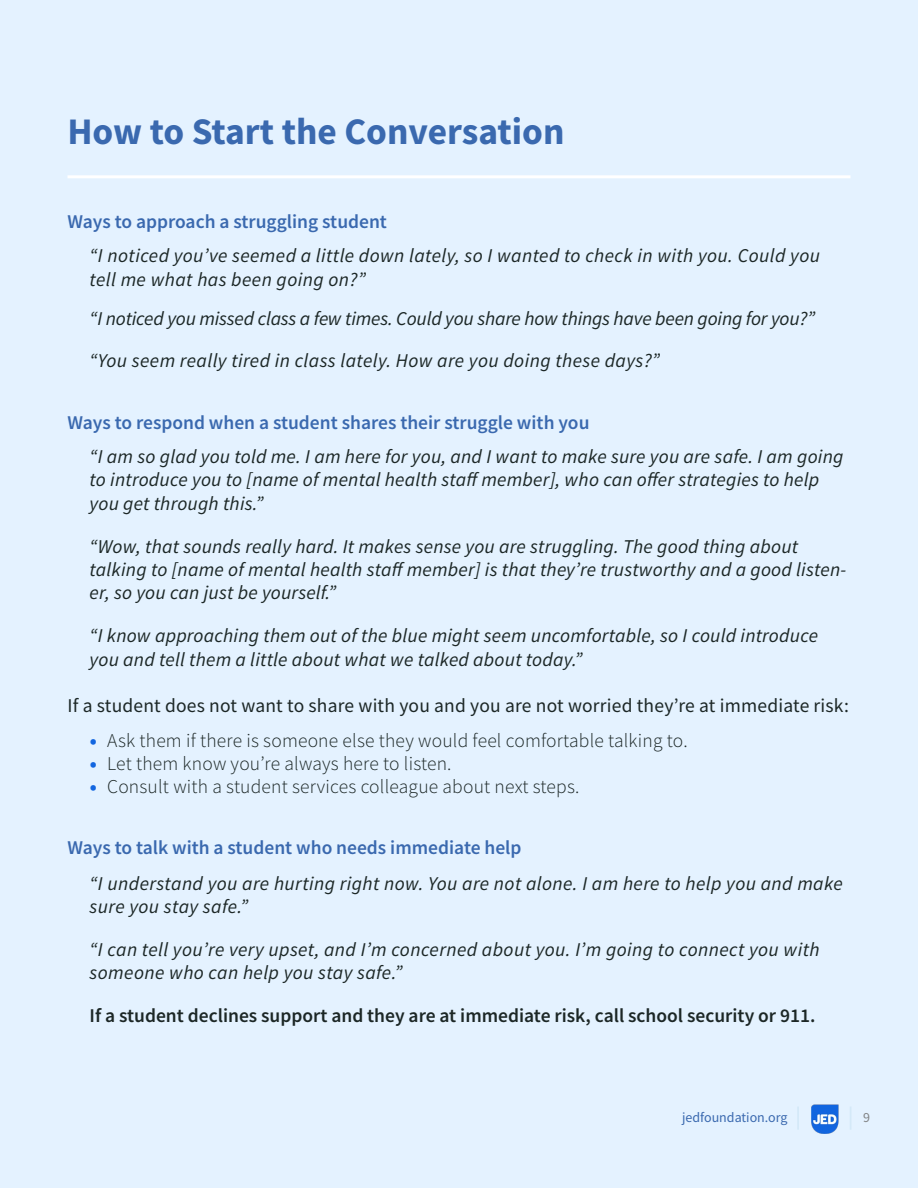
<style>
.page{position:relative;width:918px;height:1188px;background:#e4f2ff}
.page>*{position:absolute;margin:0;border:0;box-sizing:border-box;transform-origin:0 0}
.t1{font:700 37.5px "Source Sans Pro";color:#3a69af}
.t2{font:italic 19.5px/23.4px "Source Sans Pro";letter-spacing:.01em;color:#1c2726}
.t3{font:300 19.5px/23.4px "Source Sans Pro";letter-spacing:.01em;color:#1c2726}
.t4{font:600 19.5px "Source Sans Pro";color:#3a69af}
.t5{font:19.5px "Source Sans Pro";letter-spacing:.01em;color:#1c2726}
.t6{font:italic 19.5px "Source Sans Pro";letter-spacing:-.01em;color:#1c2726}
.t7{font:600 19.5px "Source Sans Pro";color:#1c2726}
.t8{font:900 19.5px/23.4px "Source Sans Pro";color:#1266e0;text-align:justify}
.t9{font:13.95px "Source Sans Pro";color:#3a69af}
.t10{font:13.95px "Source Sans Pro";color:#818385}
</style>
<div class="page">
<hr style="left:68px;top:175px;width:782px;height:3px;background:#fff">
<svg style="left:850px;top:1107px;width:1px;height:23px"></svg>
<hr style="left:797px;top:1107px;width:2px;height:23px;background:#d4e9f8">
<img style="left:811px;top:1105px;width:28px;height:29px">
<h1 class="t1" style="left:67px;top:106px;width:499px">How to Start the Conversation</h1>
<p class="t4" style="left:67px;top:208px;width:321px">Ways to approach a struggling student</p>
<p class="t2" style="left:90px;top:244px;width:732px">“I noticed you’ve seemed a little down lately, so I wanted to check in with you. Could you tell me what has been going on?”</p>
<p class="t6" style="left:90px;top:306px;width:727px">“I noticed you missed class a few times. Could you share how things have been going for you?”</p>
<p class="t2" style="left:90px;top:349px;width:572px">“You seem really tired in class lately. How are you doing these days?”</p>
<p class="t4" style="left:67px;top:409px;width:524px">Ways to respond when a student shares their struggle with you</p>
<p class="t2" style="left:90px;top:445px;width:755px">“I am so glad you told me. I am here for you, and I want to make sure you are safe. I am going to introduce you to [name of mental health staff member], who can offer strategies to help you get through this.”</p>
<p class="t2" style="left:90px;top:534px;width:758px">“Wow, that sounds really hard. It makes sense you are struggling. The good thing about talking to [name of mental health staff member] is that they’re trustworthy and a good listen&shy;er, so you can just be yourself.”</p>
<p class="t2" style="left:90px;top:624px;width:730px">“I know approaching them out of the blue might seem uncomfortable, so I could introduce you and tell them a little about what we talked about today.”</p>
<p class="t5" style="left:68px;top:693px;width:783px">If a student does not want to share with you and you are not worried they’re at immediate risk:</p>
<p class="t8" style="left:90px;top:728px;width:9px">• • •</p>
<p class="t3" style="left:107px;top:728px;width:582px">Ask them if there is someone else they would feel comfortable talking to.<br>Let them know you’re always here to listen.<br>Consult with a student services colleague about next steps.</p>
<p class="t4" style="left:67px;top:835px;width:456px">Ways to talk with a student who needs immediate help</p>
<p class="t2" style="left:90px;top:871px;width:755px">“I understand you are hurting right now. You are not alone. I am here to help you and make sure you stay safe.”</p>
<p class="t2" style="left:90px;top:938px;width:731px">“I can tell you’re very upset, and I’m concerned about you. I’m going to connect you with someone who can help you stay safe.”</p>
<p class="t7" style="left:90px;top:1003px;width:727px">If a student declines support and they are at immediate risk, call school security or 911.</p>
<p class="t9" style="left:682px;top:1109px;width:107px">jedfoundation.org</p>
<p class="t10" style="left:863px;top:1109px;width:8px">9</p>
</div>
